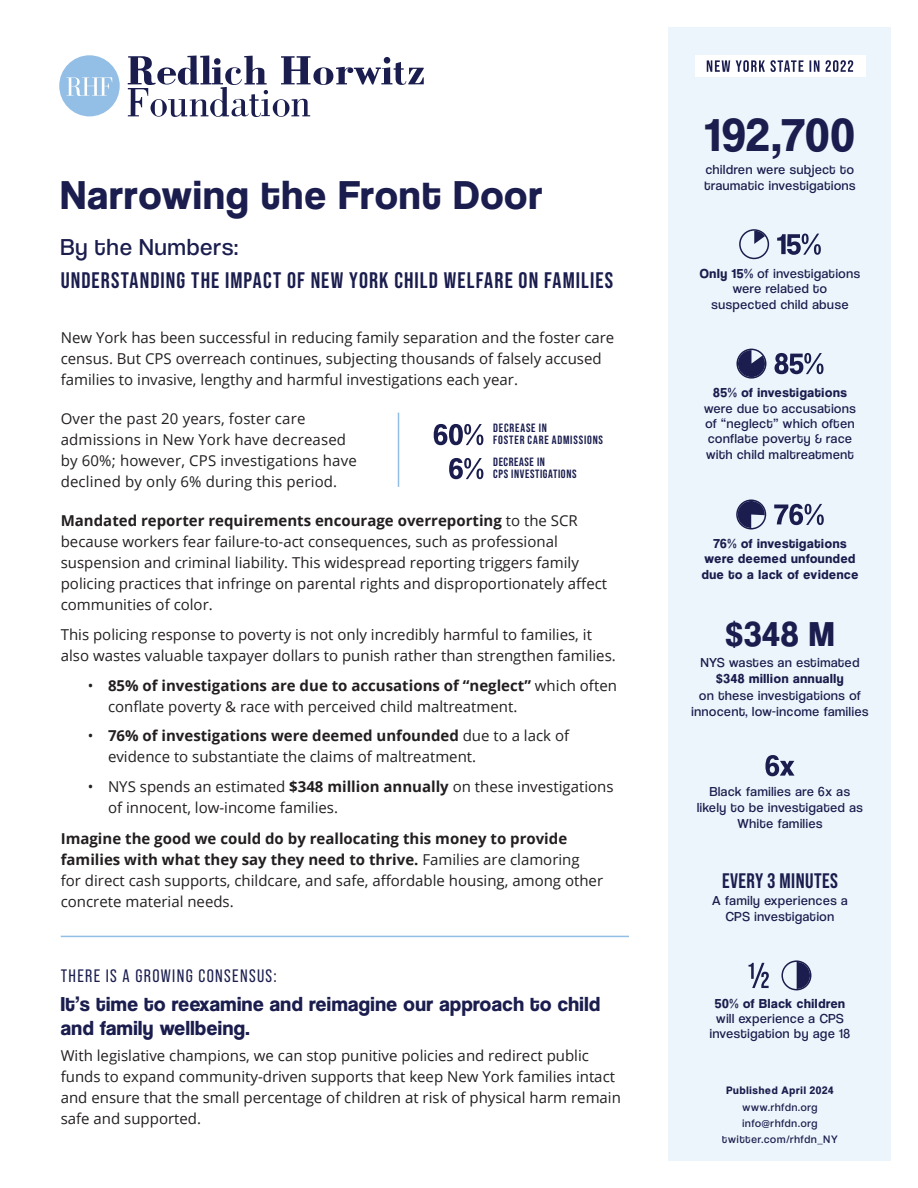
<style>
.page{position:relative;width:918px;height:1188px;background:#fff}
.page>*{position:absolute;margin:0;border:0;box-sizing:border-box;transform-origin:0 0}
.t1{font:700 48px "Coolvetica Rg";letter-spacing:.03em;color:#1a1d4d}
.t2{font:700 42px "Coolvetica Rg";letter-spacing:.03em;color:#1a1d4d}
.t3{font:700 36px "Coolvetica Rg";color:#1a1d4d}
.t4{font:24px "Coolvetica Bk";letter-spacing:.05em;color:#1a1d4d}
.t5{font:700 22.5px "Bebas Neue Pro";letter-spacing:.045em;color:#1a1d4d}
.t6{font:700 21px/24px "Coolvetica Rg";letter-spacing:.025em;color:#1a1d4d}
.t7{font:700 21px "Bebas Neue Pro";letter-spacing:.02em;color:#1a1d4d}
.t8{font:18px "Bebas Neue Pro";letter-spacing:.075em;color:#1a1d4d}
.t9{font:15px/21px "Open Sans";color:#231f20}
.t10{font:13.5px/15.3px "Coolvetica Bk";letter-spacing:.05em;color:#1a1d4d;text-align:center}
.t11{font:700 13.5px/15.3px "Coolvetica Rg";letter-spacing:.05em;color:#1a1d4d;text-align:center}
.t12{font:700 12px "Bebas Neue Pro";letter-spacing:.06em;color:#1a1d4d}
.t13{font:11.25px "Coolvetica Bk";letter-spacing:.075em;color:#1a1d4d}
.t14{font:700 11.25px "Coolvetica Rg";letter-spacing:.07em;color:#1a1d4d}
.t15{font:11.25px "Coolvetica Bk";letter-spacing:.045em;color:#1a1d4d}
.s1{font-weight:700}
.s2{font-family:"Coolvetica Rg";font-weight:700}
</style>
<div class="page">
<svg style="left:128px;top:56px;width:296px;height:61px"></svg>
<div style="left:59px;top:55px;width:61px;height:61px;background:#93bee5;border-radius:50%"></div>
<svg style="left:66px;top:77px;width:46px;height:19px"></svg>
<hr style="left:61px;top:936px;width:568px;height:1px;background:#93bee5">
<svg style="left:434px;top:424px;width:49px;height:21px"></svg>
<svg style="left:449px;top:458px;width:34px;height:21px"></svg>
<hr style="left:398px;top:413px;width:1px;height:74px;background:#93bee5">
<div style="left:669px;top:27px;width:222px;height:1134px;background:#ecf5fb"></div>
<div style="left:695px;top:55px;width:170px;height:22px;background:#fff"></div>
<svg style="left:707px;top:60px;width:146px;height:12px"></svg>
<svg style="left:765px;top:755px;width:30px;height:21px"></svg>
<svg style="left:777px;top:234px;width:44px;height:21px"></svg>
<div style="left:739px;top:229px;width:30px;height:30px;border:2px solid #1a1d4d;border-radius:50%"></div>
<svg style="left:754px;top:231px;width:11px;height:13px"></svg>
<svg style="left:774px;top:353px;width:50px;height:21px"></svg>
<div style="left:736px;top:349px;width:30px;height:30px;border:2px solid #1a1d4d;border-radius:50%"></div>
<svg style="left:736px;top:350px;width:31px;height:29px"></svg>
<svg style="left:774px;top:504px;width:50px;height:21px"></svg>
<div style="left:736px;top:499px;width:30px;height:30px;border:2px solid #1a1d4d;border-radius:50%"></div>
<svg style="left:738px;top:501px;width:27px;height:27px"></svg>
<svg style="left:797px;top:962px;width:13px;height:27px"></svg>
<div style="left:781px;top:960px;width:30px;height:30px;border:2px solid #1a1d4d;border-radius:50%"></div>
<svg style="left:749px;top:963px;width:20px;height:25px"></svg>
<p class="t2" style="left:61px;top:170px;width:483px">Narrowing the Front Door</p>
<p class="t4" style="left:61px;top:233px;width:179px">By the Numbers:</p>
<p class="t5" style="left:61px;top:267px;width:554px">UNDERSTANDING THE IMPACT OF NEW YORK CHILD WELFARE ON FAMILIES</p>
<p class="t9" style="left:61px;top:327px;width:555px">New York has been successful in reducing family separation and the foster care census. But CPS overreach continues, subjecting thousands of falsely accused families to invasive, lengthy and harmful investigations each year.</p>
<p class="t12" style="left:493px;top:421px;width:55px">DECREASE IN</p>
<p class="t12" style="left:493px;top:433px;width:111px">FOSTER CARE ADMISSIONS</p>
<p class="t12" style="left:493px;top:455px;width:53px">DECREASE IN</p>
<p class="t12" style="left:493px;top:467px;width:85px">CPS INVESTIGATIONS</p>
<p class="t9" style="left:61px;top:408px;width:298px">Over the past 20 years, foster care admissions in New York have decreased by 60%; however, CPS investigations have declined by only 6% during this period.</p>
<p class="t9" style="left:61px;top:510px;width:548px"><span class="s1">Mandated reporter requirements encourage overreporting</span> to the SCR because workers fear failure-to-act consequences, such as professional suspension and criminal liability. This widespread reporting triggers family policing practices that infringe on parental rights and disproportionately affect communities of color.</p>
<p class="t9" style="left:61px;top:624px;width:557px">This policing response to poverty is not only incredibly harmful to families, it also wastes valuable taxpayer dollars to punish rather than strengthen families.</p>
<p class="t9" style="left:108px;top:675px;width:510px;text-indent:-20px">• <span class="s1">85% of investigations are due to accusations of “neglect”</span> which often conflate poverty &amp; race with perceived child maltreatment.</p>
<p class="t9" style="left:108px;top:725px;width:463px;text-indent:-20px">• <span class="s1">76% of investigations were deemed unfounded</span> due to a lack of evidence to substantiate the claims of maltreatment.</p>
<p class="t9" style="left:108px;top:776px;width:507px;text-indent:-20px">• NYS spends an estimated <span class="s1">$348 million annually</span> on these investigations of innocent, low-income families.</p>
<p class="t9" style="left:61px;top:828px;width:544px"><span class="s1">Imagine the good we could do by reallocating this money to provide families with what they say they need to thrive.</span> Families are clamoring for direct cash supports, childcare, and safe, affordable housing, among other concrete material needs.</p>
<p class="t8" style="left:61px;top:965px;width:218px">THERE IS A GROWING CONSENSUS:</p>
<p class="t6" style="left:61px;top:992px;width:541px">It’s time to reexamine and reimagine our approach to child and family wellbeing.</p>
<p class="t9" style="left:61px;top:1045px;width:562px">With legislative champions, we can stop punitive policies and redirect public funds to expand community-driven supports that keep New York families intact and ensure that the small percentage of children at risk of physical harm remain safe and supported.</p>
<p class="t1" style="left:705px;top:106px;width:151px">192,700</p>
<p class="t10" style="left:706px;top:162px;width:150px">children were subject to</p>
<p class="t10" style="left:704px;top:178px;width:153px">traumatic investigations</p>
<p class="t10" style="left:700px;top:266px;width:162px"><span class="s2">Only 15%</span> of investigations</p>
<p class="t10" style="left:712px;top:281px;width:138px">were related to suspected child abuse</p>
<p class="t10" style="left:704px;top:385px;width:153px"><span class="s2">85% of investigations </span>were due to accusations of “neglect” which often conflate poverty &amp; race with child maltreatment</p>
<p class="t11" style="left:702px;top:536px;width:158px">76% of investigations were deemed unfounded due to a lack of evidence</p>
<p class="t3" style="left:726px;top:613px;width:110px">$348 M</p>
<p class="t10" style="left:701px;top:655px;width:160px">NYS wastes an estimated</p>
<p class="t11" style="left:716px;top:671px;width:129px">$348 million annually</p>
<p class="t10" style="left:699px;top:687px;width:163px">on these investigations of</p>
<p class="t10" style="left:692px;top:703px;width:178px">innocent, low-income families</p>
<p class="t10" style="left:697px;top:784px;width:167px;line-height:15.8px">Black families are 6x as likely to be investigated as<br>White families</p>
<p class="t7" style="left:722px;top:869px;width:117px">EVERY 3 MINUTES</p>
<p class="t10" style="left:712px;top:893px;width:137px">A family experiences a</p>
<p class="t10" style="left:726px;top:909px;width:110px">CPS investigation</p>
<p class="t10" style="left:710px;top:995px;width:142px"><span class="s2">50% of Black children </span>will experience a CPS investigation by age 18</p>
<p class="t14" style="left:726px;top:1083px;width:109px">Published April 2024</p>
<p class="t13" style="left:742px;top:1101px;width:77px">www.rhfdn.org</p>
<p class="t13" style="left:722px;top:1133px;width:117px">twitter.com/rhfdn_NY</p>
<p class="t15" style="left:743px;top:1117px;width:76px">info@rhfdn.org</p>
</div>
